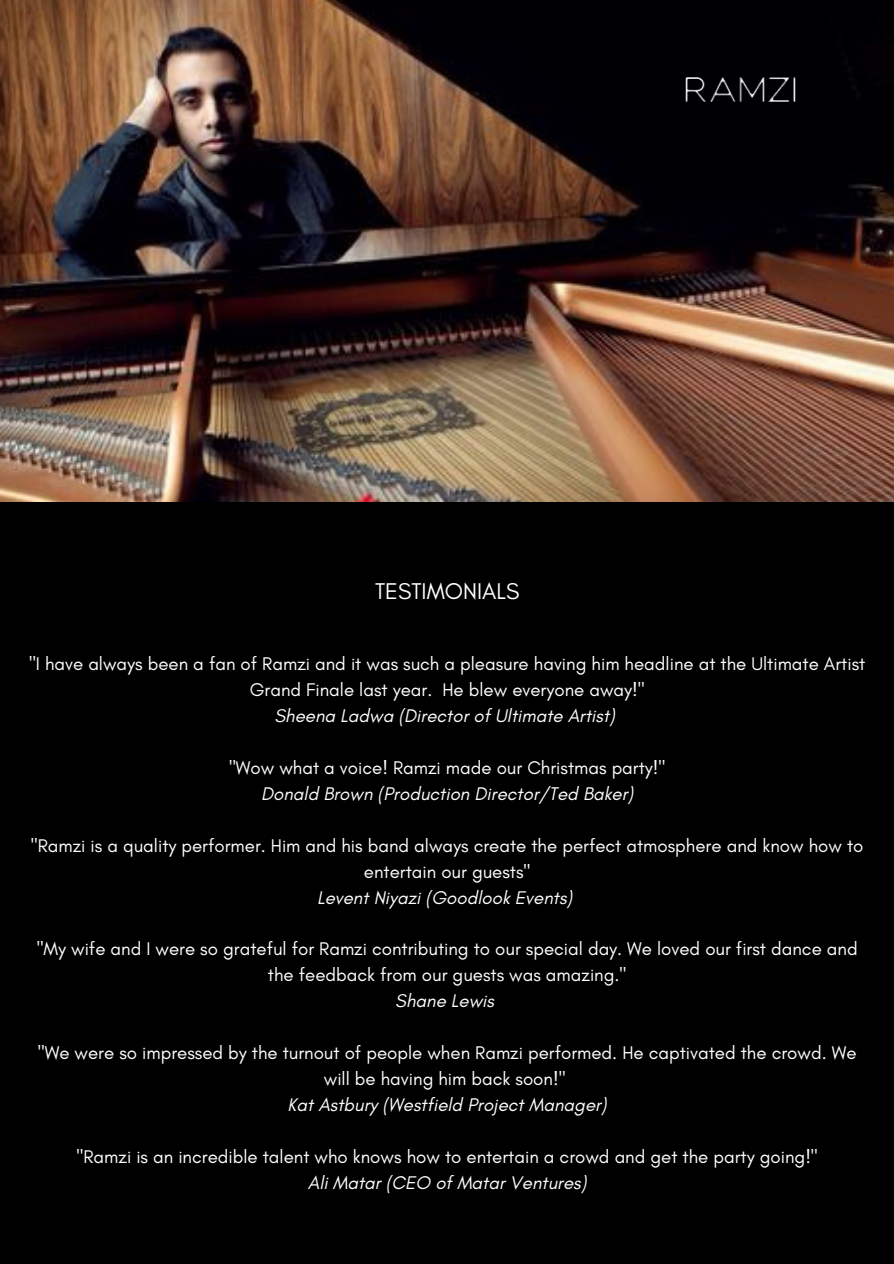
<style>
.page{position:relative;width:894px;height:1264px;background:#fff}
.page>*{position:absolute;margin:0;border:0;box-sizing:border-box;transform-origin:0 0}
.t1{font:23.25px "Glacial Indifference";color:#fff}
.t2{font:18.75px/26px "Glacial Indifference";color:#fff;text-align:center}
.t3{font:italic 18.75px "Glacial Indifference";color:#fff}
</style>
<div class="page">
<div style="left:0;top:0;width:893px;height:1263px;background:#000"></div>
<img style="left:0;top:0;width:893px;height:501px">
<img style="left:675px;top:69px;width:129px;height:41px">
<p class="t1" style="left:375px;top:576px;width:146px">TESTIMONIALS</p>
<p class="t2" style="left:29px;top:651px;width:837px">"I have always been a fan of Ramzi and it was such a pleasure having him headline at the Ultimate Artist<br>Grand Finale last year. He blew everyone away!"</p>
<p class="t3" style="left:274px;top:704px;width:342px">Sheena Ladwa (Director of Ultimate Artist)</p>
<p class="t2" style="left:229px;top:754px;width:437px">"Wow what a voice! Ramzi made our Christmas party!"</p>
<p class="t3" style="left:261px;top:782px;width:373px">Donald Brown (Production Director/Ted Baker)</p>
<p class="t2" style="left:31px;top:832px;width:833px">"Ramzi is a quality performer. Him and his band always create the perfect atmosphere and know how to entertain our guests"</p>
<p class="t3" style="left:317px;top:885px;width:257px">Levent Niyazi (Goodlook Events)</p>
<p class="t2" style="left:37px;top:935px;width:822px">"My wife and I were so grateful for Ramzi contributing to our special day. We loved our first dance and the feedback from our guests was amazing."</p>
<p class="t3" style="left:395px;top:989px;width:100px">Shane Lewis</p>
<p class="t2" style="left:38px;top:1039px;width:819px">"We were so impressed by the turnout of people when Ramzi performed. He captivated the crowd. We will be having him back soon!"</p>
<p class="t3" style="left:287px;top:1092px;width:320px">Kat Astbury (Westfield Project Manager)</p>
<p class="t2" style="left:77px;top:1143px;width:742px">"Ramzi is an incredible talent who knows how to entertain a crowd and get the party going!"</p>
<p class="t3" style="left:308px;top:1170px;width:280px">Ali Matar (CEO of Matar Ventures)</p>
</div>
